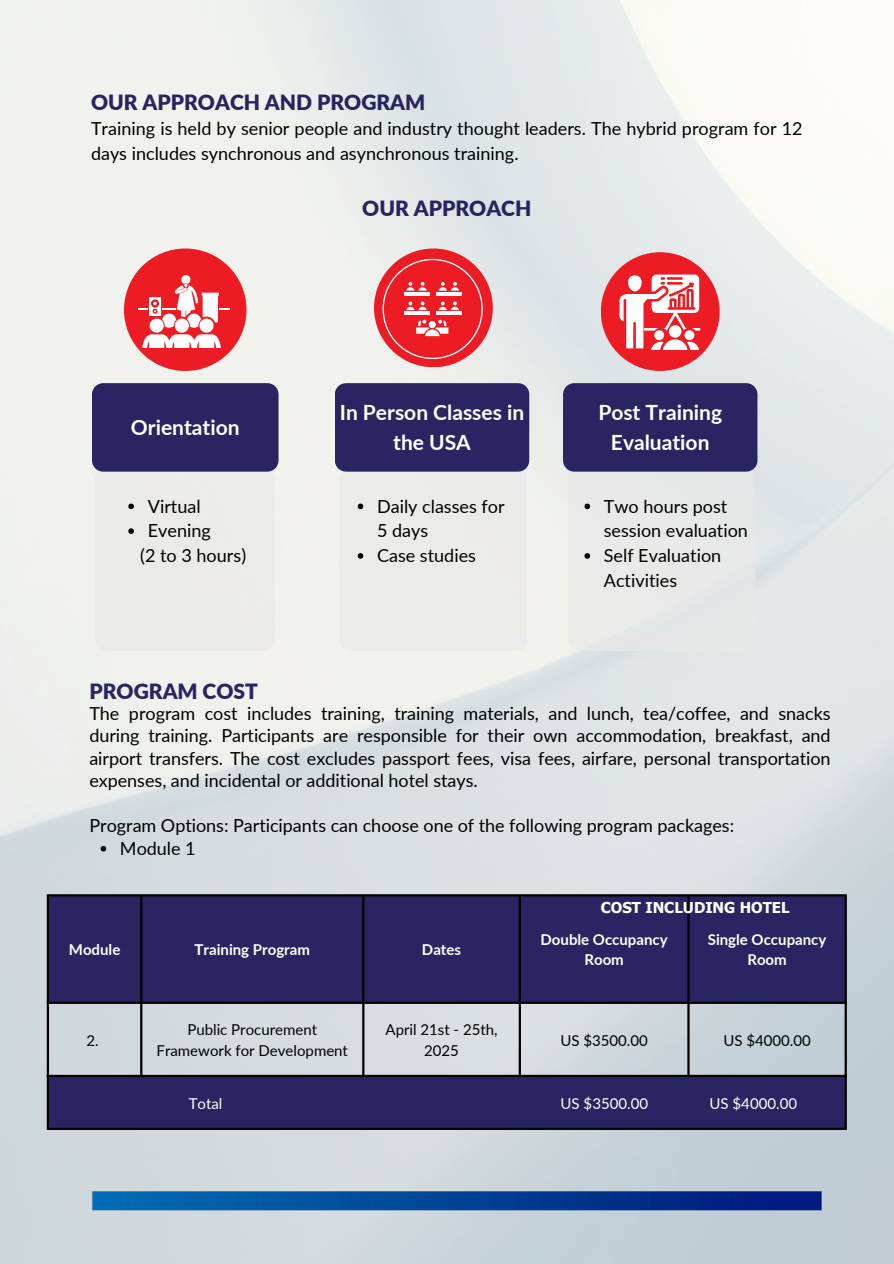
<style>
.page{position:relative;width:894px;height:1264px;background:#fff}
.page>*{position:absolute;margin:0;border:0;box-sizing:border-box;transform-origin:0 0}
.t1{font:700 21px/29.2px "Lato";color:#fff;text-align:center}
.t2{font:900 21px "Lato";color:#282460}
.t3{font:900 21px "Lato";color:#282562}
.t4{font:18px/24.8px "Lato";color:#000}
.t5{font:15px/20.2px "Lato";color:#000;text-align:center}
.t6{font:700 15px/20.2px "Lato";color:#fff;text-align:center}
.t7{font:15px "Lato";color:#fff}
.t8{font:700 15px "Tahoma";color:#fff}
</style>
<div class="page">
<img style="left:0;top:0;width:893px;height:1263px">
<div style="left:124px;top:248px;width:122px;height:123px;background:#ed1c24;border-radius:50%"></div>
<svg style="left:138px;top:275px;width:91px;height:73px"></svg>
<div style="left:374px;top:248px;width:118px;height:119px;background:#ed1c24;border-radius:50%"></div>
<svg style="left:382px;top:259px;width:100px;height:100px"></svg>
<div style="left:600px;top:252px;width:119px;height:119px;background:#ed1c24;border-radius:50%"></div>
<svg style="left:619px;top:274px;width:81px;height:76px"></svg>
<img style="left:92px;top:1191px;width:729px;height:19px">
<svg style="left:92px;top:383px;width:186px;height:268px;background:#aaa9bc"></svg>
<svg style="left:335px;top:383px;width:194px;height:268px;background:#aaa9bc"></svg>
<svg style="left:563px;top:383px;width:194px;height:268px;background:#a8a7bb"></svg>
<svg style="left:101px;top:845px;width:5px;height:6px"></svg>
<svg style="left:49px;top:896px;width:795px;height:231px;background:#5c5c87"></svg>
<hr style="left:47px;top:896px;width:2px;height:231px;background:#000">
<hr style="left:140px;top:896px;width:2px;height:178px;background:#000">
<hr style="left:362px;top:896px;width:2px;height:178px;background:#000">
<hr style="left:518px;top:896px;width:3px;height:178px;background:#000">
<hr style="left:687px;top:896px;width:2px;height:178px;background:#000">
<hr style="left:844px;top:896px;width:2px;height:231px;background:#000">
<hr style="left:47px;top:894px;width:799px;height:2px;background:#000">
<hr style="left:47px;top:1001px;width:799px;height:2px;background:#000">
<hr style="left:47px;top:1074px;width:799px;height:3px;background:#000">
<hr style="left:47px;top:1127px;width:799px;height:2px;background:#000">
<p class="t2" style="left:91px;top:89px;width:336px">OUR APPROACH AND PROGRAM</p>
<p class="t4" style="left:91px;top:116px;width:713px">Training is held by senior people and industry thought leaders. The hybrid program for 12 days includes synchronous and asynchronous training.</p>
<h1 class="t1" style="left:131px;top:412px;width:110px">Orientation</h1>
<p class="t4" style="left:148px;top:493px;width:54px">Virtual</p>
<h3 class="t4" style="left:148px;top:518px;width:65px">Evening</h3>
<p class="t4" style="left:140px;top:542px;width:107px">(2 to 3 hours)</p>
<h2 class="t2" style="left:362px;top:196px;width:170px">OUR APPROACH</h2>
<h3 class="t1" style="left:340px;top:397px;width:186px">In Person Classes in the USA</h3>
<h1 class="t1" style="left:598px;top:397px;width:125px">Post Training<br>Evaluation</h1>
<h2 class="t4" style="left:377px;top:493px;width:129px">Daily classes for<br>5 days</h2>
<p class="t4" style="left:377px;top:542px;width:100px">Case studies</p>
<p class="t4" style="left:603px;top:493px;width:146px">Two hours post session evaluation</p>
<p class="t4" style="left:603px;top:542px;width:119px">Self Evaluation<br>Activities</p>
<h2 class="t3" style="left:89px;top:678px;width:170px">PROGRAM COST</h2>
<p class="t4" style="left:89px;top:701px;width:742px;line-height:22.5px;text-align:justify">The program cost includes training, training materials, and lunch, tea/coffee, and snacks during training. Participants are responsible for their own accommodation, breakfast, and airport transfers. The cost excludes passport fees, visa fees, airfare, personal transportation expenses, and incidental or additional hotel stays.</p>
<p class="t4" style="left:89px;top:813px;width:646px">Program Options: Participants can choose one of the following program packages:</p>
<h1 class="t4" style="left:120px;top:835px;width:77px">Module 1</h1>
<p class="t8" style="left:600px;top:897px;width:190px">COST INCLUDING HOTEL</p>
<h3 class="t6" style="left:69px;top:939px;width:53px">Module</h3>
<h3 class="t6" style="left:194px;top:939px;width:117px">Training Program</h3>
<p class="t6" style="left:422px;top:939px;width:41px">Dates</p>
<p class="t6" style="left:540px;top:928px;width:129px">Double Occupancy<br>Room</p>
<p class="t6" style="left:707px;top:928px;width:120px">Single Occupancy<br>Room</p>
<p class="t5" style="left:86px;top:1029px;width:14px">2.</p>
<p class="t5" style="left:156px;top:1019px;width:193px">Public Procurement<br>Framework for Development</p>
<p class="t5" style="left:385px;top:1019px;width:114px">April 21st - 25th,<br>2025</p>
<p class="t5" style="left:560px;top:1029px;width:89px">US $3500.00</p>
<p class="t5" style="left:723px;top:1029px;width:89px">US $4000.00</p>
<p class="t7" style="left:189px;top:1093px;width:35px">Total</p>
<p class="t7" style="left:560px;top:1093px;width:89px">US $3500.00</p>
<p class="t7" style="left:709px;top:1093px;width:89px">US $4000.00</p>
</div>
